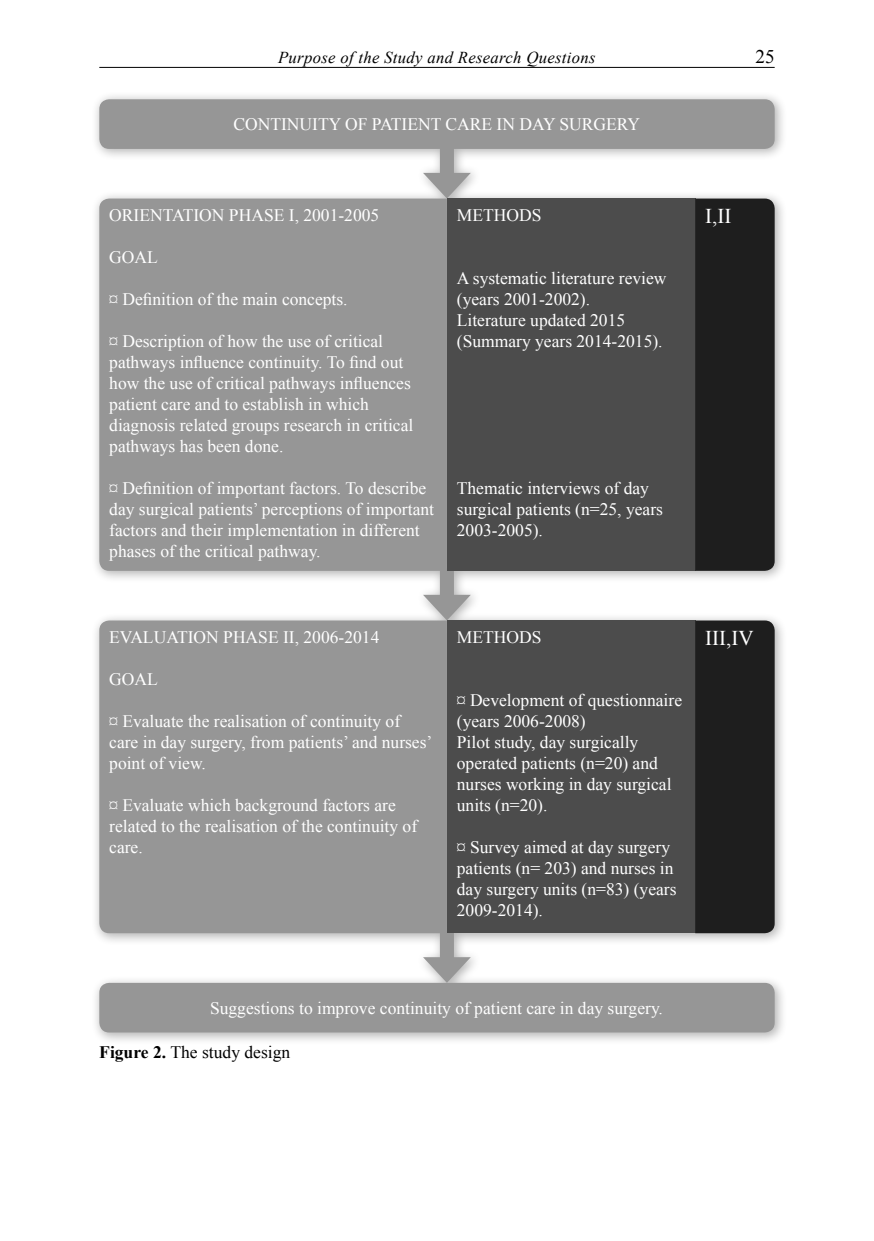
<style>
.page{position:relative;width:874px;height:1241px;background:#fff}
.page>*{position:absolute;margin:0;border:0;box-sizing:border-box;transform-origin:0 0}
.t1{font:21px "Times New Roman";color:#fff}
.t2{font:19.25px "Times New Roman";color:#000}
.t3{font:17.5px/21px "Times New Roman";color:#fff}
.t4{font:17.5px "Times New Roman";color:#000}
.t5{font:italic 16.62px "Times New Roman";letter-spacing:.02em;color:#000}
.s1{font-weight:700}
</style>
<div class="page">
<hr style="left:99px;top:67px;width:675px;height:1px;background:#000">
<div style="left:91px;top:91px;width:696px;height:954px;background:#000;opacity:.3"></div>
<div style="left:439px;top:931px;width:14px;height:36px;background:#969696"></div>
<svg style="left:423px;top:957px;width:47px;height:25px"></svg>
<div style="left:439px;top:568px;width:14px;height:37px;background:#969696"></div>
<svg style="left:423px;top:594px;width:47px;height:26px"></svg>
<div style="left:439px;top:147px;width:14px;height:36px;background:#969696"></div>
<svg style="left:423px;top:173px;width:47px;height:25px"></svg>
<div style="left:99px;top:99px;width:675px;height:50px;background:#969696;border-radius:10px"></div>
<div style="left:99px;top:198px;width:347px;height:372px;background:#969696"></div>
<div style="left:446px;top:198px;width:248px;height:372px;background:#4c4c4c"></div>
<div style="left:694px;top:198px;width:80px;height:372px;background:#1e1e1e"></div>
<div style="left:99px;top:620px;width:347px;height:313px;background:#969696"></div>
<div style="left:446px;top:620px;width:248px;height:313px;background:#4c4c4c"></div>
<div style="left:694px;top:620px;width:80px;height:313px;background:#1e1e1e"></div>
<div style="left:99px;top:982px;width:675px;height:50px;background:#969696;border-radius:10px"></div>
<p class="t5" style="left:278px;top:46px;width:319px">Purpose of the Study and Research Questions</p>
<p class="t2" style="left:755px;top:44px;width:21px">25</p>
<p class="t3" style="left:233px;top:113px;width:408px">CONTINUITY OF PATIENT CARE IN DAY SURGERY</p>
<p class="t3" style="left:109px;top:204px;width:271px">ORIENTATION PHASE I, 2001-2005</p>
<p class="t3" style="left:109px;top:246px;width:50px">GOAL</p>
<p class="t3" style="left:109px;top:288px;width:240px">¤ Definition of the main concepts.</p>
<p class="t3" style="left:109px;top:330px;width:305px">¤ Description of how the use of critical pathways influence continuity. To find out how the use of critical pathways influences patient care and to establish in which diagnosis related groups research in critical pathways has been done.</p>
<p class="t3" style="left:109px;top:477px;width:326px">¤ Definition of important factors. To describe day surgical patients’ perceptions of important factors and their implementation in different phases of the critical pathway.</p>
<p class="t3" style="left:456px;top:204px;width:86px">METHODS</p>
<p class="t3" style="left:456px;top:267px;width:211px">A systematic literature review (years 2001-2002).<br>Literature updated 2015 (Summary years 2014-2015).</p>
<p class="t3" style="left:456px;top:477px;width:207px">Thematic interviews of day surgical patients (n=25, years<br>2003-2005).</p>
<p class="t1" style="left:704px;top:202px;width:28px">I,II</p>
<p class="t3" style="left:109px;top:626px;width:271px">EVALUATION PHASE II, 2006-2014</p>
<p class="t3" style="left:109px;top:668px;width:50px">GOAL</p>
<p class="t3" style="left:109px;top:710px;width:324px">¤ Evaluate the realisation of continuity of care in day surgery, from patients’ and nurses’ point of view.</p>
<p class="t3" style="left:109px;top:794px;width:309px">¤ Evaluate which background factors are related to the realisation of the continuity of care.</p>
<p class="t3" style="left:456px;top:626px;width:86px">METHODS</p>
<p class="t3" style="left:456px;top:689px;width:227px">¤ Development of questionnaire (years 2006-2008)<br>Pilot study, day surgically operated patients (n=20) and nurses working in day surgical units (n=20).</p>
<p class="t3" style="left:456px;top:836px;width:221px">¤ Survey aimed at day surgery patients (n= 203) and nurses in day surgery units (n=83) (years<br>2009-2014).</p>
<p class="t1" style="left:704px;top:623px;width:50px">III,IV</p>
<p class="t3" style="left:210px;top:996px;width:454px">Suggestions to improve continuity of patient care in day surgery.</p>
<p class="t4" style="left:99px;top:1040px;width:192px"><span class="s1">Figure 2.</span> The study design</p>
</div>
